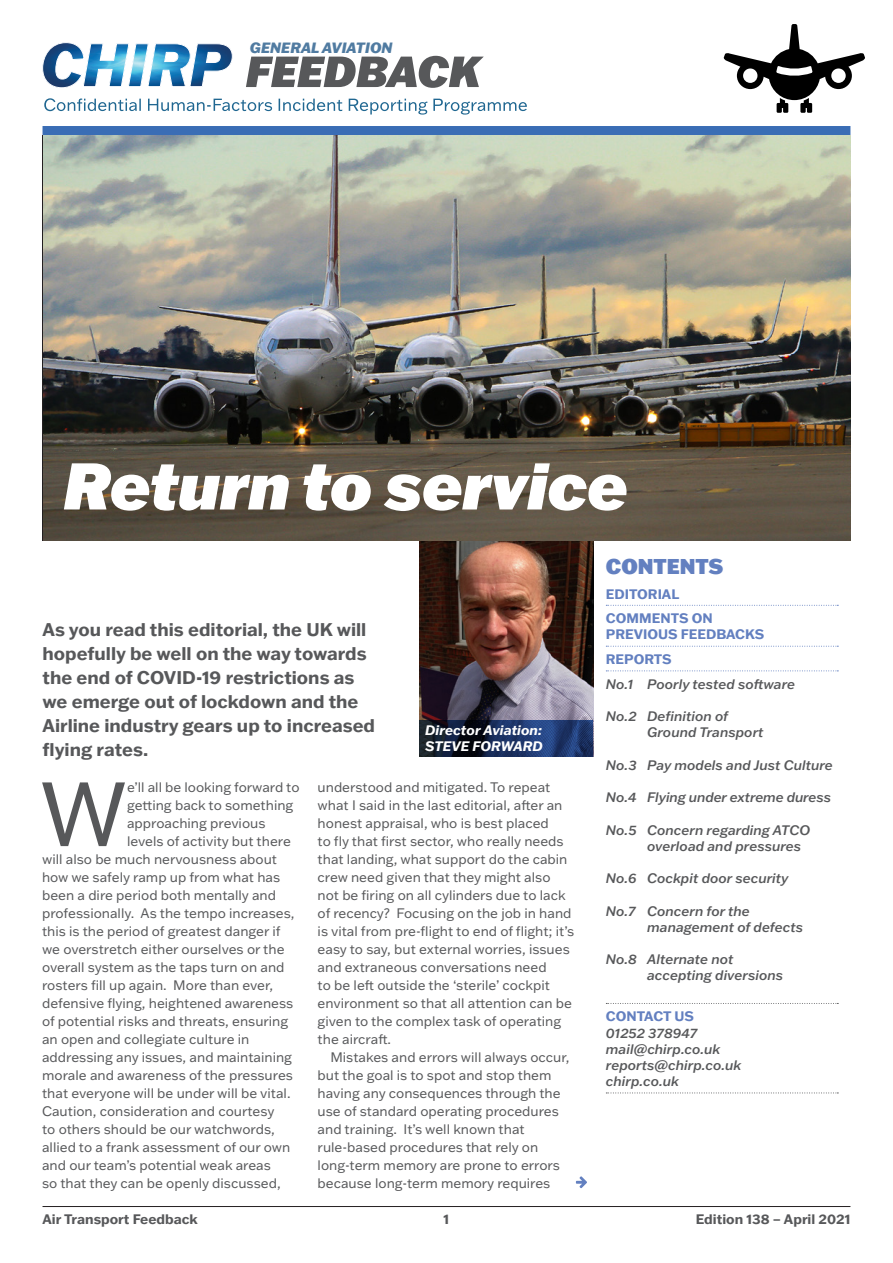
<style>
.page{position:relative;width:893px;height:1263px;background:#fff}
.page>*{position:absolute;margin:0;border:0;box-sizing:border-box;transform-origin:0 0}
.Drop_Cap{font:88.95px "Franklin Gothic ATF";color:#57585a}
.t1{font:italic 900 64.5px "Franklin Gothic ATF";color:#fff}
.Standfirst{font:900 21px "Franklin Gothic ATF";color:#6380c0}
.Body_Text_Intro{font:700 18px/24px "Franklin Gothic ATF";color:#57585a}
.Comments{font:italic 800 14.55px "Franklin Gothic ATF";color:#507ba1}
.Drop_Cap-2{font:13.5px/18px "Franklin Gothic ATF";color:#57585a}
.Body_Text{font:italic 500 13.5px/16.2px "Franklin Gothic ATF";color:#57585a}
.Body_Text-2{font:13.5px/18px "Franklin Gothic ATF";color:#57585a}
.Body_Text-3{font:700 13.5px/16.2px "Franklin Gothic ATF";color:#6380c0}
.t2{font:700 13.5px "Franklin Gothic ATF";color:#57585a}
.t3{font:italic 700 13.5px/16.2px "Franklin Gothic ATF";color:#fff}
.s1{font-weight:700;font-style:normal;color:#6380c0}
</style>
<div class="page">
<div style="left:43px;top:126px;width:807px;height:9px;background:#3a6db5"></div>
<hr style="left:43px;top:1206px;width:807px;height:1px;background:#231f20">
<img style="left:420px;top:540px;width:173px;height:180px">
<svg style="left:420px;top:720px;width:173px;height:36px;background:#182b51"></svg>
<svg style="left:723px;top:24px;width:142px;height:89px"></svg>
<svg style="left:606px;top:605px;width:232px;height:1px"></svg>
<svg style="left:606px;top:646px;width:232px;height:1px"></svg>
<svg style="left:606px;top:670px;width:232px;height:1px"></svg>
<svg style="left:606px;top:1003px;width:232px;height:1px"></svg>
<svg style="left:606px;top:1092px;width:232px;height:1px"></svg>
<img style="left:43px;top:135px;width:807px;height:405px">
<svg style="left:42px;top:42px;width:191px;height:46px"></svg>
<svg style="left:44px;top:98px;width:483px;height:17px"></svg>
<svg style="left:576px;top:1176px;width:11px;height:12px"></svg>
<svg style="left:246px;top:56px;width:238px;height:32px"></svg>
<p class="Comments" style="left:250px;top:38px;width:144px">GENERAL AVIATION</p>
<p class="t1" style="left:64px;top:443px;width:566px">Return to service</p>
<p class="Body_Text_Intro" style="left:43px;top:617px;width:334px">As you read this editorial, the UK will hopefully be well on the way towards the end of COVID-19 restrictions as we emerge out of lockdown and the<br>Airline industry gears up to increased flying rates.</p>
<p class="t3" style="left:425px;top:721px;width:119px">Director Aviation:<br>STEVE FORWARD</p>
<p class="Drop_Cap" style="left:40px;top:755px;width:88px">W</p>
<p class="Drop_Cap-2" style="left:127px;top:778px;width:174px">e’ll all be looking forward to</p>
<p class="Drop_Cap-2" style="left:127px;top:796px;width:168px">getting back to something</p>
<p class="Drop_Cap-2" style="left:127px;top:814px;width:140px">approaching previous</p>
<p class="Drop_Cap-2" style="left:127px;top:832px;width:165px">levels of activity but there</p>
<p class="Drop_Cap-2" style="left:42px;top:850px;width:236px">will also be much nervousness about</p>
<p class="Drop_Cap-2" style="left:42px;top:868px;width:240px">how we safely ramp up from what has</p>
<p class="Drop_Cap-2" style="left:42px;top:886px;width:235px">been a dire period both mentally and</p>
<p class="Drop_Cap-2" style="left:42px;top:904px;width:254px">professionally. As the tempo increases,</p>
<p class="Drop_Cap-2" style="left:42px;top:922px;width:240px">this is the period of greatest danger if</p>
<p class="Drop_Cap-2" style="left:42px;top:940px;width:244px">we overstretch either ourselves or the</p>
<p class="Drop_Cap-2" style="left:42px;top:958px;width:244px">overall system as the taps turn on and</p>
<p class="Drop_Cap-2" style="left:42px;top:976px;width:233px">rosters fill up again. More than ever,</p>
<p class="Drop_Cap-2" style="left:42px;top:994px;width:253px">defensive flying, heightened awareness</p>
<p class="Drop_Cap-2" style="left:42px;top:1012px;width:248px">of potential risks and threats, ensuring</p>
<p class="Drop_Cap-2" style="left:42px;top:1030px;width:209px">an open and collegiate culture in</p>
<p class="Drop_Cap-2" style="left:42px;top:1048px;width:251px">addressing any issues, and maintaining</p>
<p class="Drop_Cap-2" style="left:42px;top:1066px;width:252px">morale and awareness of the pressures</p>
<p class="Drop_Cap-2" style="left:42px;top:1084px;width:250px">that everyone will be under will be vital.</p>
<p class="Drop_Cap-2" style="left:42px;top:1102px;width:234px">Caution, consideration and courtesy</p>
<p class="Drop_Cap-2" style="left:42px;top:1120px;width:234px">to others should be our watchwords,</p>
<p class="Drop_Cap-2" style="left:42px;top:1138px;width:250px">allied to a frank assessment of our own</p>
<p class="Drop_Cap-2" style="left:42px;top:1156px;width:230px">and our team’s potential weak areas</p>
<p class="Drop_Cap-2" style="left:42px;top:1174px;width:240px">so that they can be openly discussed,</p>
<p class="Drop_Cap-2" style="left:318px;top:778px;width:258px">understood and mitigated. To repeat what I said in the last editorial, after an honest appraisal, who is best placed<br>to fly that first sector, who really needs that landing, what support do the cabin crew need given that they might also not be firing on all cylinders due to lack of recency? Focusing on the job in hand is vital from pre-flight to end of flight; it’s easy to say, but external worries, issues and extraneous conversations need<br>to be left outside the ‘sterile’ cockpit environment so that all attention can be given to the complex task of operating the aircraft.</p>
<p class="Body_Text-2" style="left:318px;top:1048px;width:254px;text-indent:13px">Mistakes and errors will always occur, but the goal is to spot and stop them having any consequences through the use of standard operating procedures and training. It’s well known that rule-based procedures that rely on long-term memory are prone to errors because long-term memory requires</p>
<p class="Standfirst" style="left:606px;top:552px;width:119px">CONTENTS</p>
<p class="Body_Text-3" style="left:606px;top:585px;width:75px">EDITORIAL</p>
<p class="Body_Text-3" style="left:606px;top:610px;width:160px">COMMENTS ON<br>PREVIOUS FEEDBACKS</p>
<p class="Body_Text-3" style="left:606px;top:651px;width:67px">REPORTS</p>
<p class="Body_Text" style="left:606px;top:675px;width:191px">No.1 Poorly tested software</p>
<p class="Body_Text" style="left:647px;top:708px;width:118px;text-indent:-41px">No.2 Definition of<br>Ground Transport</p>
<p class="Body_Text" style="left:606px;top:756px;width:228px">No.3 Pay models and Just Culture</p>
<p class="Body_Text" style="left:606px;top:789px;width:227px">No.4 Flying under extreme duress</p>
<p class="Body_Text" style="left:647px;top:821px;width:165px;text-indent:-41px">No.5 Concern regarding ATCO overload and pressures</p>
<p class="Body_Text" style="left:606px;top:870px;width:184px">No.6 Cockpit door security</p>
<p class="Body_Text" style="left:647px;top:902px;width:157px;text-indent:-41px">No.7 Concern for the management of defects</p>
<p class="Body_Text" style="left:647px;top:951px;width:137px;text-indent:-41px">No.8 Alternate not accepting diversions</p>
<p class="Body_Text" style="left:606px;top:1008px;width:137px"><span class="s1">CONTACT US<br></span>01252 378947 mail@chirp.co.uk reports@chirp.co.uk chirp.co.uk</p>
<p class="t2" style="left:43px;top:1210px;width:157px">Air Transport Feedback</p>
<p class="t2" style="left:444px;top:1210px;width:7px">1</p>
<p class="t2" style="left:696px;top:1210px;width:156px">Edition 138 – April 2021</p>
</div>
